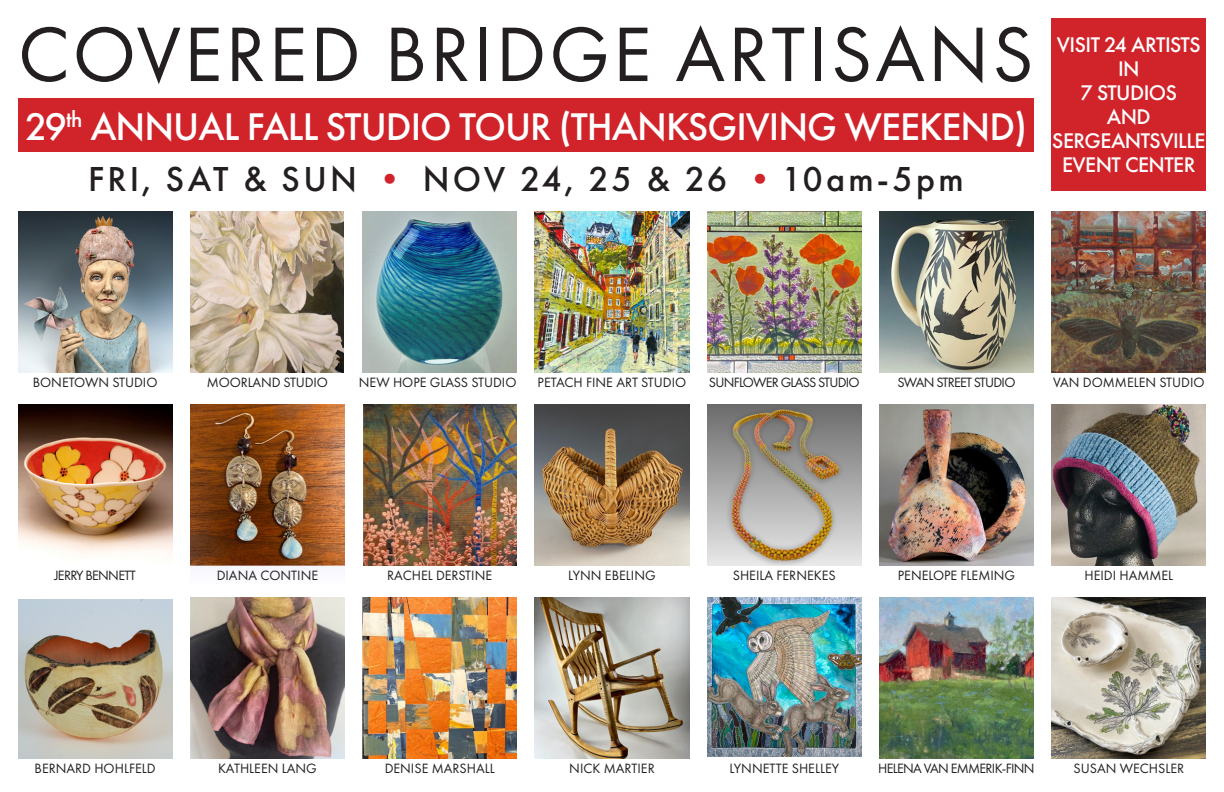
<style>
.page{position:relative;width:1224px;height:792px;background:#fff}
.page>*{position:absolute;margin:0;border:0;box-sizing:border-box;transform-origin:0 0}
.t1{font:80px "Futura PT";letter-spacing:.035em;color:#231f20}
.t2{font:500 40px "Futura PT";letter-spacing:-.025em;color:#fff}
.t3{font:500 36px "Futura PT";letter-spacing:.09em;color:#231f20}
.t4{font:500 22px "Futura PT";letter-spacing:-.025em;color:#fff}
.t5{font:14px "Futura PT";color:#231f20}
.t6{font:14px "Futura PT";letter-spacing:-.05em;color:#231f20}
.s1{color:#d1232a}
</style>
<div class="page">
<img style="left:18px;top:599px;width:154px;height:160px">
<img style="left:535px;top:404px;width:154px;height:161px">
<img style="left:707px;top:598px;width:154px;height:159px">
<img style="left:363px;top:212px;width:154px;height:160px">
<img style="left:879px;top:212px;width:155px;height:160px">
<img style="left:190px;top:404px;width:155px;height:162px">
<img style="left:18px;top:404px;width:154px;height:151px">
<img style="left:18px;top:212px;width:154px;height:160px">
<img style="left:1052px;top:404px;width:153px;height:161px">
<img style="left:879px;top:404px;width:155px;height:161px">
<img style="left:190px;top:212px;width:153px;height:160px">
<img style="left:190px;top:598px;width:155px;height:161px">
<img style="left:1052px;top:598px;width:154px;height:161px">
<img style="left:535px;top:598px;width:154px;height:161px">
<img style="left:879px;top:598px;width:155px;height:161px">
<img style="left:707px;top:404px;width:154px;height:161px">
<img style="left:363px;top:598px;width:154px;height:161px">
<div style="left:18px;top:98px;width:1016px;height:54px;background:#d1232a"></div>
<img style="left:1052px;top:212px;width:154px;height:160px">
<img style="left:707px;top:212px;width:154px;height:160px">
<div style="left:1052px;top:18px;width:154px;height:172px;background:#d1232a"></div>
<img style="left:535px;top:212px;width:154px;height:160px">
<img style="left:363px;top:404px;width:154px;height:161px">
<p class="t1" style="left:18px;top:7px;width:1017px">COVERED BRIDGE ARTISANS</p>
<p class="t2" style="left:25px;top:103px;width:1004px">29<sup>th</sup> ANNUAL FALL STUDIO TOUR (THANKSGIVING WEEKEND)</p>
<p class="t3" style="left:88px;top:157px;width:877px">FRI, SAT &amp; SUN <span class="s1">•</span> NOV 24, 25 &amp; 26 <span class="s1">•</span>10am-5pm</p>
<p class="t4" style="left:1057px;top:32px;width:146px">VISIT 24 ARTISTS</p>
<p class="t4" style="left:1118px;top:56px;width:23px">IN</p>
<p class="t4" style="left:1081px;top:80px;width:98px">7 STUDIOS</p>
<p class="t4" style="left:1107px;top:104px;width:45px">AND</p>
<p class="t4" style="left:1052px;top:128px;width:155px">SERGEANTSVILLE</p>
<p class="t4" style="left:1062px;top:152px;width:135px">EVENT CENTER</p>
<p class="t5" style="left:33px;top:374px;width:126px">BONETOWN STUDIO</p>
<p class="t5" style="left:207px;top:374px;width:123px">MOORLAND STUDIO</p>
<p class="t5" style="left:359px;top:374px;width:159px">NEW HOPE GLASS STUDIO</p>
<p class="t6" style="left:898px;top:374px;width:119px">SWAN STREET STUDIO</p>
<p class="t6" style="left:709px;top:374px;width:152px">SUNFLOWER GLASS STUDIO</p>
<p class="t5" style="left:538px;top:374px;width:150px">PETACH FINE ART STUDIO</p>
<p class="t5" style="left:1053px;top:374px;width:153px">VAN DOMMELEN STUDIO</p>
<p class="t6" style="left:54px;top:567px;width:83px">JERRY BENNETT</p>
<p class="t5" style="left:217px;top:567px;width:103px">DIANA CONTINE</p>
<p class="t5" style="left:387px;top:567px;width:106px">RACHEL DERSTINE</p>
<p class="t5" style="left:568px;top:567px;width:89px">LYNN EBELING</p>
<p class="t5" style="left:733px;top:567px;width:104px">SHEILA FERNEKES</p>
<p class="t5" style="left:898px;top:567px;width:119px">PENELOPE FLEMING</p>
<p class="t5" style="left:1084px;top:567px;width:90px">HEIDI HAMMEL</p>
<p class="t6" style="left:878px;top:760px;width:158px">HELENA VAN EMMERIK-FINN</p>
<p class="t5" style="left:385px;top:760px;width:112px">DENISE MARSHALL</p>
<p class="t5" style="left:569px;top:760px;width:87px">NICK MARTIER</p>
<p class="t5" style="left:1073px;top:760px;width:112px">SUSAN WECHSLER</p>
<p class="t5" style="left:218px;top:760px;width:100px">KATHLEEN LANG</p>
<p class="t5" style="left:35px;top:760px;width:123px">BERNARD HOHLFELD</p>
<p class="t5" style="left:729px;top:760px;width:111px">LYNNETTE SHELLEY</p>
</div>
